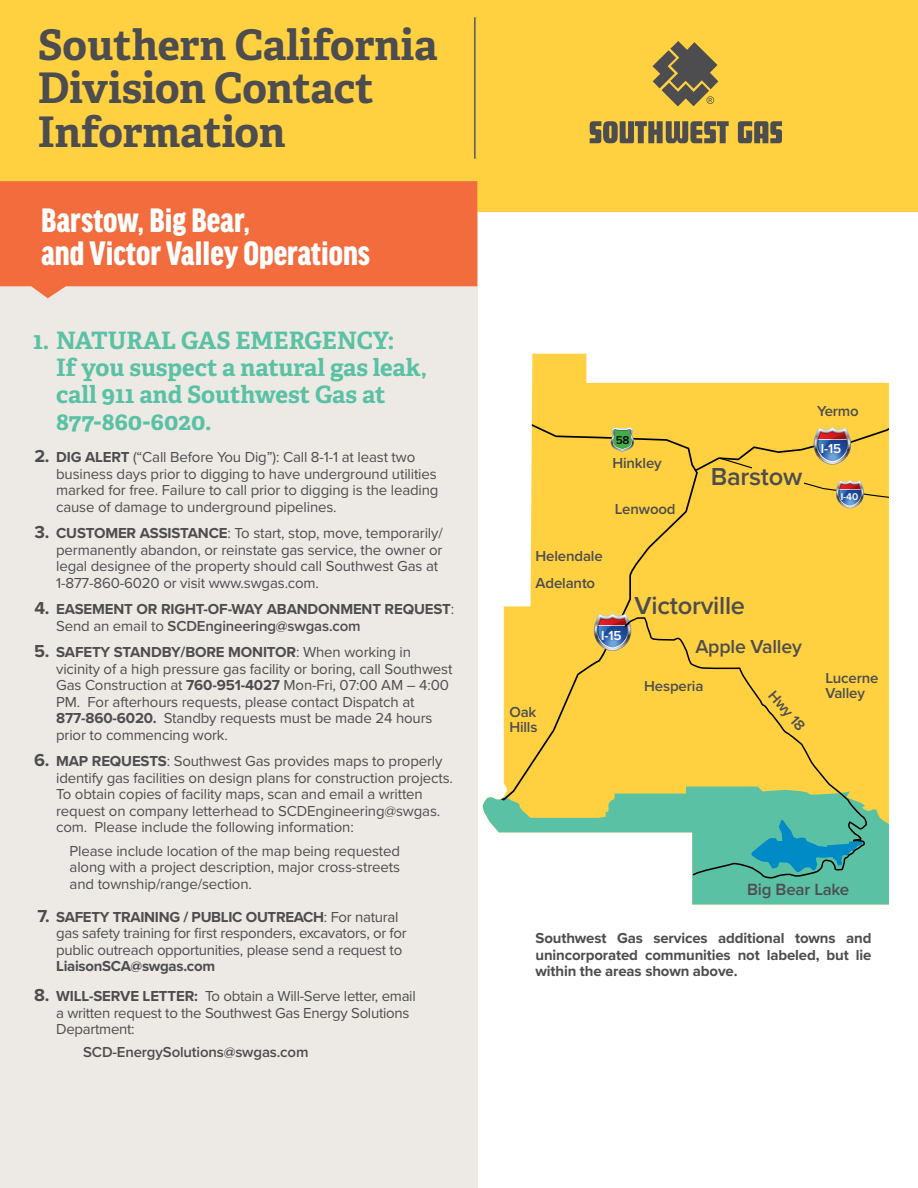
<style>
.page{position:relative;width:918px;height:1188px;background:#fff}
.page>*{position:absolute;margin:0;border:0;box-sizing:border-box;transform-origin:0 0}
.t1{font:700 42.15px/43.5px "Adelle PE";color:#4d4d4f}
.t2{font:900 condensed 36px/33px "Good Headline Pro";color:#fff}
.t3{font:600 25.5px "Proxima Nova";letter-spacing:-.01em;color:#4d4d4f}
.t4{font:700 24px/27px "Adelle PE";color:#5bc1a5}
.t5{font:600 19.5px "Proxima Nova";letter-spacing:-.01em;color:#4d4d4f}
.t6{font:600 16.8px "Proxima Nova";letter-spacing:-.01em;color:#4d4d4f}
.t7{font:15px/16.5px "Proxima Nova";letter-spacing:-.01em;color:#4d4d4f}
.t8{font:700 15px/16.5px "Proxima Nova";letter-spacing:-.01em;color:#4d4d4f}
.t9{font:600 15px/15px "Proxima Nova";letter-spacing:-.01em;color:#4d4d4f}
.t10{font:600 13.5px "Proxima Nova";color:#fff}
.t11{font:600 11.7px "Proxima Nova";color:#000}
.t12{font:600 10.2px "Proxima Nova";color:#fff}
.s1{font-weight:700;font-size:18px}
.s2{font-weight:700}
.s3{font-size:18px}
.s4{font-weight:400}
.s5{font-weight:600}
</style>
<div class="page">
<div style="left:0;top:146px;width:477px;height:1042px;background:#edeae6"></div>
<div style="left:0;top:0;width:918px;height:212px;background:#ffd140"></div>
<svg style="left:0;top:181px;width:477px;height:117px;background:#f2784e"></svg>
<svg style="left:590px;top:121px;width:139px;height:22px"></svg>
<svg style="left:738px;top:121px;width:44px;height:22px"></svg>
<svg style="left:652px;top:41px;width:66px;height:65px"></svg>
<hr style="left:474px;top:17px;width:2px;height:142px;background:#58595b">
<svg style="left:531px;top:354px;width:358px;height:433px;fill:#ffd140"></svg>
<svg style="left:482px;top:787px;width:407px;height:117px"></svg>
<svg style="left:482px;top:416px;width:217px;height:386px"></svg>
<svg style="left:589px;top:613px;width:48px;height:38px"></svg>
<svg style="left:611px;top:427px;width:23px;height:25px"></svg>
<svg style="left:693px;top:402px;width:196px;height:106px;background:#eec446"></svg>
<svg style="left:623px;top:617px;width:245px;height:262px;background:#cac965"></svg>
<h1 class="t1" style="left:38px;top:22px;width:401px">Southern California<br>Division Contact<br>Information</h1>
<h2 class="t2" style="left:41px;top:203px;width:331px">Barstow, Big Bear,<br>and Victor Valley Operations</h2>
<h3 class="t4" style="left:56px;top:326px;width:372px;text-indent:-23px">1. NATURAL GAS EMERGENCY:<br>If you suspect a natural gas leak, call 911 and Southwest Gas at<br>877-860-6020.</h3>
<p class="t7" style="left:56px;top:449px;width:384px;text-indent:-22px"><span class="s1">2.</span> <span class="s2">DIG ALERT</span> (“Call Before You Dig”): Call 8-1-1 at least two business days prior to digging to have underground utilities marked for free. Failure to call prior to digging is the leading cause of damage to underground pipelines.</p>
<p class="t7" style="left:56px;top:525px;width:388px;text-indent:-22px"><span class="s1">3.</span> <span class="s2">CUSTOMER ASSISTANCE</span>: To start, stop, move, temporarily/ permanently abandon, or reinstate gas service, the owner or legal designee of the property should call Southwest Gas at 1-877-860-6020 or visit www.swgas.com.</p>
<p class="t8" style="left:56px;top:602px;width:400px;text-indent:-22px"><span class="s3">4.</span> EASEMENT OR RIGHT-OF-WAY ABANDONMENT REQUEST<span class="s4">:<br>Send an email to</span> <span class="s5">SCDEngineering@swgas.com</span></p>
<p class="t7" style="left:56px;top:644px;width:398px;text-indent:-22px"><span class="s1">5.</span> <span class="s2">SAFETY STANDBY/BORE MONITOR</span>: When working in vicinity of a high pressure gas facility or boring, call Southwest Gas Construction at <span class="s2">760-951-4027</span> Mon-Fri, 07:00 AM – 4:00<br>PM. For afterhours requests, please contact Dispatch at <span class="s2">877-860-6020.</span> Standby requests must be made 24 hours prior to commencing work.</p>
<p class="t7" style="left:56px;top:753px;width:398px;text-indent:-22px"><span class="s1">6.</span> <span class="s2">MAP REQUESTS</span>: Southwest Gas provides maps to properly identify gas facilities on design plans for construction projects.<br>To obtain copies of facility maps, scan and email a written request on company letterhead to SCDEngineering@swgas. com. Please include the following information:</p>
<p class="t7" style="left:70px;top:843px;width:332px;text-align:justify">Please include location of the map being requested along with a project description, major cross-streets and township/range/section.</p>
<p class="t7" style="left:56px;top:909px;width:352px;text-indent:-19px"><span class="s1">7.</span> <span class="s2">SAFETY TRAINING / PUBLIC OUTREACH</span>: For natural gas safety training for first responders, excavators, or for public outreach opportunities, please send a request to</p>
<p class="t8" style="left:56px;top:958px;width:160px">LiaisonSCA@swgas.com</p>
<p class="t7" style="left:56px;top:988px;width:361px;text-indent:-22px"><span class="s1">8.</span> <span class="s2">WILL-SERVE LETTER:</span> To obtain a Will-Serve letter, email a written request to the Southwest Gas Energy Solutions<br>Department:</p>
<p class="t9" style="left:83px;top:1045px;width:227px">SCD-EnergySolutions@swgas.com</p>
<p class="t11" style="left:616px;top:433px;width:15px">58</p>
<p class="t9" style="left:612px;top:455px;width:51px">Hinkley</p>
<p class="t9" style="left:615px;top:502px;width:62px">Lenwood</p>
<h3 class="t3" style="left:711px;top:462px;width:93px">Barstow</h3>
<p class="t9" style="left:536px;top:543px;width:69px;line-height:26.4px">Helendale<br>Adelanto</p>
<h3 class="t3" style="left:635px;top:590px;width:112px">Victorville</h3>
<p class="t10" style="left:601px;top:627px;width:22px">I-15</p>
<h3 class="t5" style="left:695px;top:635px;width:108px">Apple Valley</h3>
<p class="t9" style="left:817px;top:404px;width:43px">Yermo</p>
<p class="t10" style="left:821px;top:441px;width:22px">I-15</p>
<p class="t12" style="left:841px;top:490px;width:19px">I-40</p>
<p class="t9" style="left:509px;top:705px;width:30px">Oak<br>Hills</p>
<p class="t9" style="left:644px;top:679px;width:61px">Hesperia</p>
<p class="t9" style="left:825px;top:670px;width:55px">Lucerne<br>Valley</p>
<p class="t9" style="left:777px;top:688px;width:49px;rotate:49deg">Hwy 18</p>
<p class="t6" style="left:747px;top:879px;width:104px">Big Bear Lake</p>
<p class="t8" style="left:536px;top:931px;width:337px;text-align:justify">Southwest Gas services additional towns and unincorporated communities not labeled, but lie within the areas shown above.</p>
</div>
